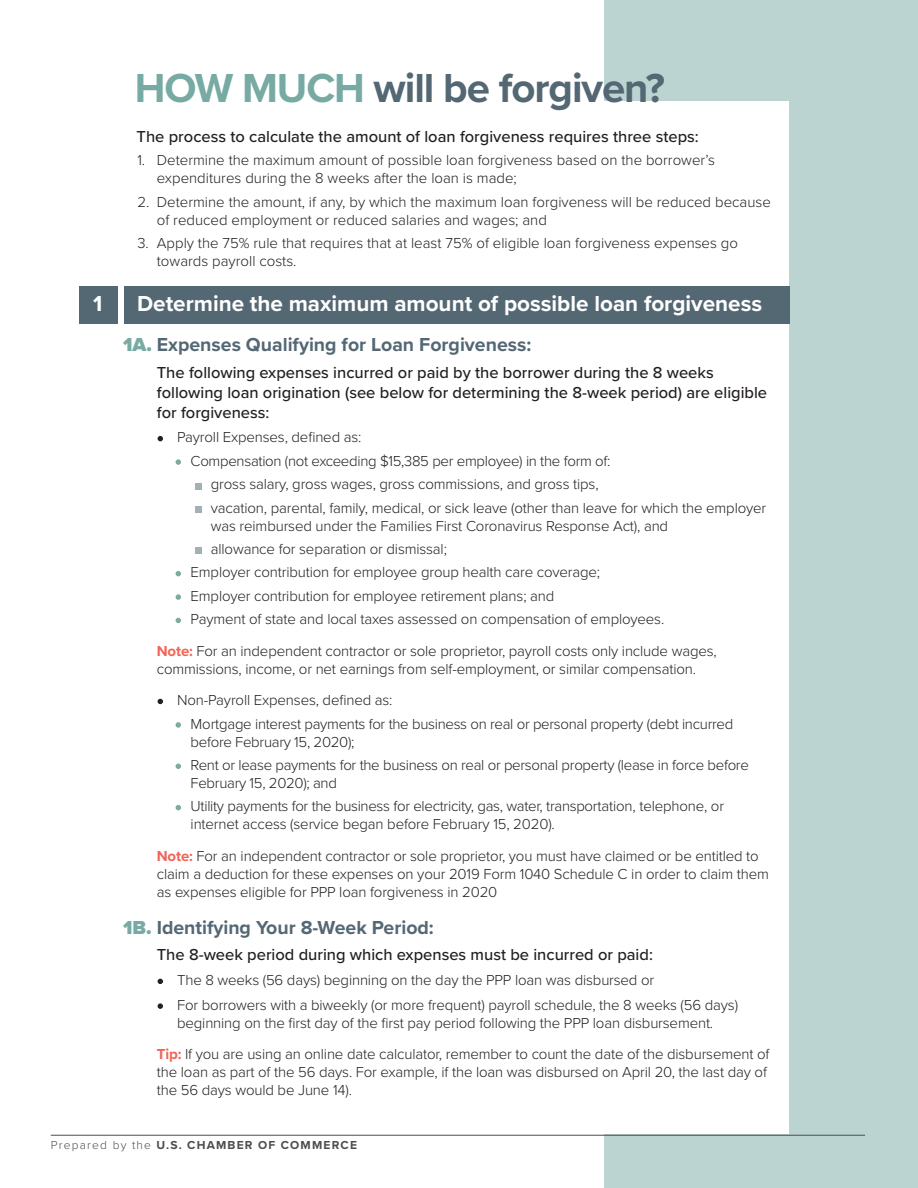
<style>
.page{position:relative;width:918px;height:1188px;background:#fff}
.page>*{position:absolute;margin:0;border:0;box-sizing:border-box;transform-origin:0 0}
.t1{font:700 42px "Proxima Nova";letter-spacing:-.025em;color:#546874}
.t2{font:700 22.5px "Proxima Nova";color:#fff}
.t3{font:700 19.5px "Proxima Nova";color:#546874}
.t4{font:500 16.5px/19.8px "Proxima Nova";color:#231f20}
.t5{font:300 15px/18px "Proxima Nova";letter-spacing:-.01em;color:#231f20}
.t6{font:700 12px "Proxima Nova";letter-spacing:.1em;color:#4d4d4f}
.s1{color:#77aaa2}
.s2{font-weight:900;color:#78aba3}
.s3{font-weight:900}
.s4{font-weight:700;color:#f16457}
.s5{font-weight:300}
</style>
<div class="page">
<div style="left:605px;top:0;width:313px;height:1188px;background:#bbd4d1"></div>
<div style="left:123px;top:102px;width:666px;height:1032px;background:#fff"></div>
<svg style="left:196px;top:483px;width:6px;height:6px"></svg>
<div style="left:196px;top:506px;width:6px;height:7px;background:#a5afb6"></div>
<svg style="left:196px;top:548px;width:6px;height:6px"></svg>
<hr style="left:51px;top:1135px;width:814px;height:1px;background:#4d4d4f">
<div style="left:80px;top:286px;width:38px;height:38px;background:#546874"></div>
<div style="left:124px;top:286px;width:665px;height:38px;background:#546874"></div>
<p class="t1" style="left:135px;top:56px;width:531px"><span class="s1">HOW MUCH</span> will be forgiven?</p>
<p class="t4" style="left:137px;top:126px;width:564px">The process to calculate the amount of loan forgiveness requires three steps:</p>
<p class="t5" style="left:157px;top:150px;width:560px;text-indent:-20px">1. Determine the maximum amount of possible loan forgiveness based on the borrower’s expenditures during the 8 weeks after the loan is made;</p>
<p class="t5" style="left:157px;top:192px;width:616px;text-indent:-20px">2. Determine the amount, if any, by which the maximum loan forgiveness will be reduced because of reduced employment or reduced salaries and wages; and</p>
<p class="t5" style="left:157px;top:233px;width:583px;text-indent:-20px">3. Apply the 75% rule that requires that at least 75% of eligible loan forgiveness expenses go towards payroll costs.</p>
<p class="t2" style="left:93px;top:286px;width:11px">1</p>
<p class="t2" style="left:137px;top:286px;width:627px">Determine the maximum amount of possible loan forgiveness</p>
<p class="t3" style="left:123px;top:330px;width:410px"><span class="s2">1A.</span> Expenses Qualifying for Loan Forgiveness:</p>
<p class="t4" style="left:157px;top:362px;width:612px">The following expenses incurred or paid by the borrower during the 8 weeks following loan origination (see below for determining the 8-week period) are eligible for forgiveness:</p>
<p class="t5" style="left:158px;top:427px;width:205px"><span class="s3">•</span> Payroll Expenses, defined as:</p>
<p class="t5" style="left:176px;top:451px;width:436px"><span class="s2">•</span> Compensation (not exceeding $15,385 per employee) in the form of:</p>
<p class="t5" style="left:211px;top:474px;width:389px">gross salary, gross wages, gross commissions, and gross tips,</p>
<p class="t5" style="left:211px;top:498px;width:557px">vacation, parental, family, medical, or sick leave (other than leave for which the employer was reimbursed under the Families First Coronavirus Response Act), and</p>
<p class="t5" style="left:211px;top:539px;width:238px">allowance for separation or dismissal;</p>
<p class="t5" style="left:176px;top:562px;width:426px"><span class="s2">•</span> Employer contribution for employee group health care coverage;</p>
<p class="t5" style="left:176px;top:586px;width:380px"><span class="s2">•</span> Employer contribution for employee retirement plans; and</p>
<p class="t5" style="left:176px;top:609px;width:490px"><span class="s2">•</span> Payment of state and local taxes assessed on compensation of employees.</p>
<p class="t5" style="left:157px;top:641px;width:561px"><span class="s4">Note:</span> For an independent contractor or sole proprietor, payroll costs only include wages, commissions, income, or net earnings from self-employment, or similar compensation.</p>
<p class="t5" style="left:158px;top:690px;width:236px"><span class="s3">•</span> Non-Payroll Expenses, defined as:</p>
<p class="t5" style="left:191px;top:714px;width:544px;text-indent:-15px"><span class="s2">•</span> Mortgage interest payments for the business on real or personal property (debt incurred before February 15, 2020);</p>
<p class="t5" style="left:191px;top:755px;width:560px;text-indent:-15px"><span class="s2">•</span> Rent or lease payments for the business on real or personal property (lease in force before<br>February 15, 2020); and</p>
<p class="t5" style="left:191px;top:796px;width:535px;text-indent:-15px"><span class="s2">•</span> Utility payments for the business for electricity, gas, water, transportation, telephone, or internet access (service began before February 15, 2020).</p>
<p class="t5" style="left:157px;top:846px;width:614px"><span class="s4">Note:</span> For an independent contractor or sole proprietor, you must have claimed or be entitled to claim a deduction for these expenses on your 2019 Form 1040 Schedule C in order to claim them as expenses eligible for PPP loan forgiveness in 2020</p>
<p class="t3" style="left:123px;top:913px;width:312px"><span class="s2">1B.</span> Identifying Your 8-Week Period:</p>
<p class="t4" style="left:157px;top:944px;width:498px">The 8-week period during which expenses must be incurred or paid:</p>
<p class="t5" style="left:158px;top:970px;width:498px"><span class="s3">•</span> The 8 weeks (56 days) beginning on the day the PPP loan was disbursed or</p>
<p class="t5" style="left:158px;top:995px;width:582px;text-align:center"><span class="s3">•</span> For borrowers with a biweekly (or more frequent) payroll schedule, the 8 weeks (56 days) beginning on the first day of the first pay period following the PPP loan disbursement.</p>
<p class="t5" style="left:157px;top:1044px;width:614px"><span class="s4">Tip:</span> If you are using an online date calculator, remember to count the date of the disbursement of the loan as part of the 56 days. For example, if the loan was disbursed on April 20, the last day of the 56 days would be June 14).</p>
<p class="t6" style="left:51px;top:1136px;width:308px"><span class="s5">Prepared by the</span> U.S. CHAMBER OF COMMERCE</p>
</div>
